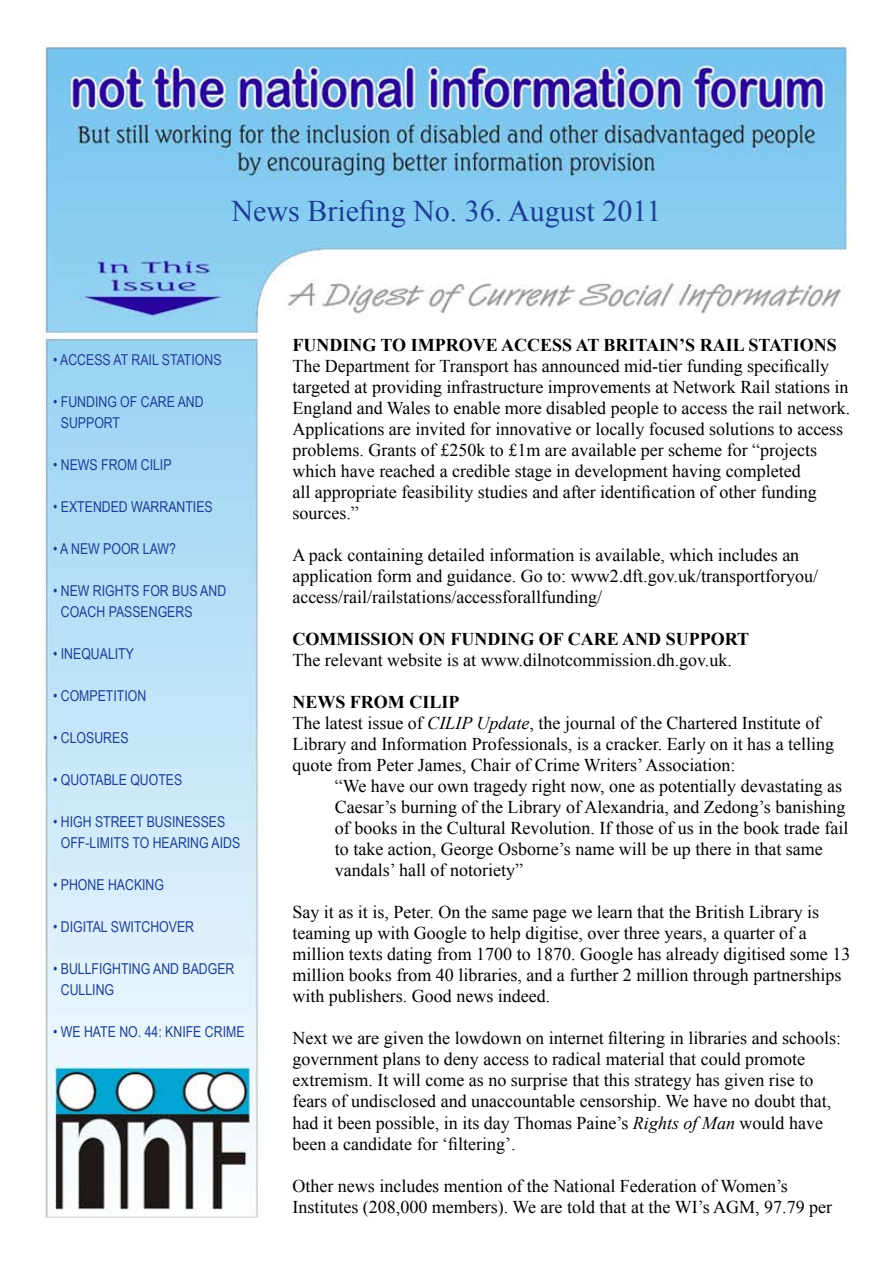
<style>
.page{position:relative;width:893px;height:1263px;background:#fff}
.page>*{position:absolute;margin:0;border:0;box-sizing:border-box;transform-origin:0 0}
.t1{font:30px "Times New Roman";color:#1c3f94}
.t2{font:18px/21px "Times New Roman";color:#000}
.t3{font:700 18px "Times New Roman";color:#000}
.t4{font:15px/21px "Arial Narrow";color:#1c3f94}
.s1{font-weight:700}
.s2{font-style:italic}
</style>
<div class="page">
<img style="left:43px;top:44px;width:807px;height:1174px">
<h1 class="t1" style="left:232px;top:191px;width:431px">News Briefing No. 36. August 2011</h1>
<p class="t4" style="left:53px;top:349px;width:170px">• ACCESS AT RAIL STATIONS</p>
<p class="t4" style="left:61px;top:391px;width:144px;text-indent:-8px">• FUNDING OF CARE AND<br>SUPPORT</p>
<p class="t4" style="left:53px;top:454px;width:120px">• NEWS FROM CILIP</p>
<p class="t4" style="left:53px;top:496px;width:161px">• EXTENDED WARRANTIES</p>
<p class="t4" style="left:53px;top:538px;width:124px">• A NEW POOR LAW?</p>
<p class="t4" style="left:61px;top:580px;width:167px;text-indent:-8px">• NEW RIGHTS FOR BUS AND<br>COACH PASSENGERS</p>
<p class="t4" style="left:53px;top:643px;width:82px">• INEQUALITY</p>
<p class="t4" style="left:53px;top:685px;width:95px">• COMPETITION</p>
<p class="t4" style="left:53px;top:727px;width:77px">• CLOSURES</p>
<p class="t4" style="left:53px;top:769px;width:131px">• QUOTABLE QUOTES</p>
<p class="t4" style="left:61px;top:811px;width:181px;text-indent:-8px">• HIGH STREET BUSINESSES<br>OFF-LIMITS TO HEARING AIDS</p>
<p class="t4" style="left:53px;top:874px;width:112px">• PHONE HACKING</p>
<p class="t4" style="left:53px;top:916px;width:143px">• DIGITAL SWITCHOVER</p>
<p class="t4" style="left:61px;top:958px;width:175px;text-indent:-8px">• BULLFIGHTING AND BADGER<br>CULLING</p>
<p class="t4" style="left:53px;top:1021px;width:193px">• WE HATE NO. 44: KNIFE CRIME</p>
<p class="t3" style="left:292px;top:333px;width:546px">FUNDING TO IMPROVE ACCESS AT BRITAIN’S RAIL STATIONS</p>
<p class="t2" style="left:292px;top:355px;width:560px">The Department for Transport has announced mid-tier funding specifically targeted at providing infrastructure improvements at Network Rail stations in England and Wales to enable more disabled people to access the rail network.<br>Applications are invited for innovative or locally focused solutions to access problems. Grants of £250k to £1m are available per scheme for “projects which have reached a credible stage in development having completed<br>all appropriate feasibility studies and after identification of other funding sources.”</p>
<p class="t2" style="left:292px;top:544px;width:527px">A pack containing detailed information is available, which includes an application form and guidance. Go to: www2.dft.gov.uk/transportforyou/ access/rail/railstations/accessforallfunding/</p>
<p class="t3" style="left:292px;top:627px;width:458px">COMMISSION ON FUNDING OF CARE AND SUPPORT</p>
<p class="t2" style="left:292px;top:649px;width:441px">The relevant website is at www.dilnotcommission.dh.gov.uk.</p>
<p class="t2" style="left:292px;top:691px;width:543px"><span class="s1">NEWS FROM CILIP<br></span>The latest issue of <span class="s2">CILIP Update</span>, the journal of the Chartered Institute of Library and Information Professionals, is a cracker. Early on it has a telling quote from Peter James, Chair of Crime Writers’ Association:</p>
<p class="t2" style="left:335px;top:775px;width:515px">“We have our own tragedy right now, one as potentially devastating as Caesar’s burning of the Library of Alexandria, and Zedong’s banishing of books in the Cultural Revolution. If those of us in the book trade fail to take action, George Osborne’s name will be up there in that same vandals’ hall of notoriety”</p>
<p class="t2" style="left:292px;top:902px;width:560px">Say it as it is, Peter. On the same page we learn that the British Library is teaming up with Google to help digitise, over three years, a quarter of a million texts dating from 1700 to 1870. Google has already digitised some 13 million books from 40 libraries, and a further 2 million through partnerships with publishers. Good news indeed.</p>
<p class="t2" style="left:292px;top:1028px;width:550px">Next we are given the lowdown on internet filtering in libraries and schools: government plans to deny access to radical material that could promote extremism. It will come as no surprise that this strategy has given rise to fears of undisclosed and unaccountable censorship. We have no doubt that, had it been possible, in its day Thomas Paine’s <span class="s2">Rights of Man</span> would have been a candidate for ‘filtering’.</p>
<p class="t2" style="left:292px;top:1175px;width:541px">Other news includes mention of the National Federation of Women’s<br>Institutes (208,000 members). We are told that at the WI’s AGM, 97.79 per</p>
</div>
